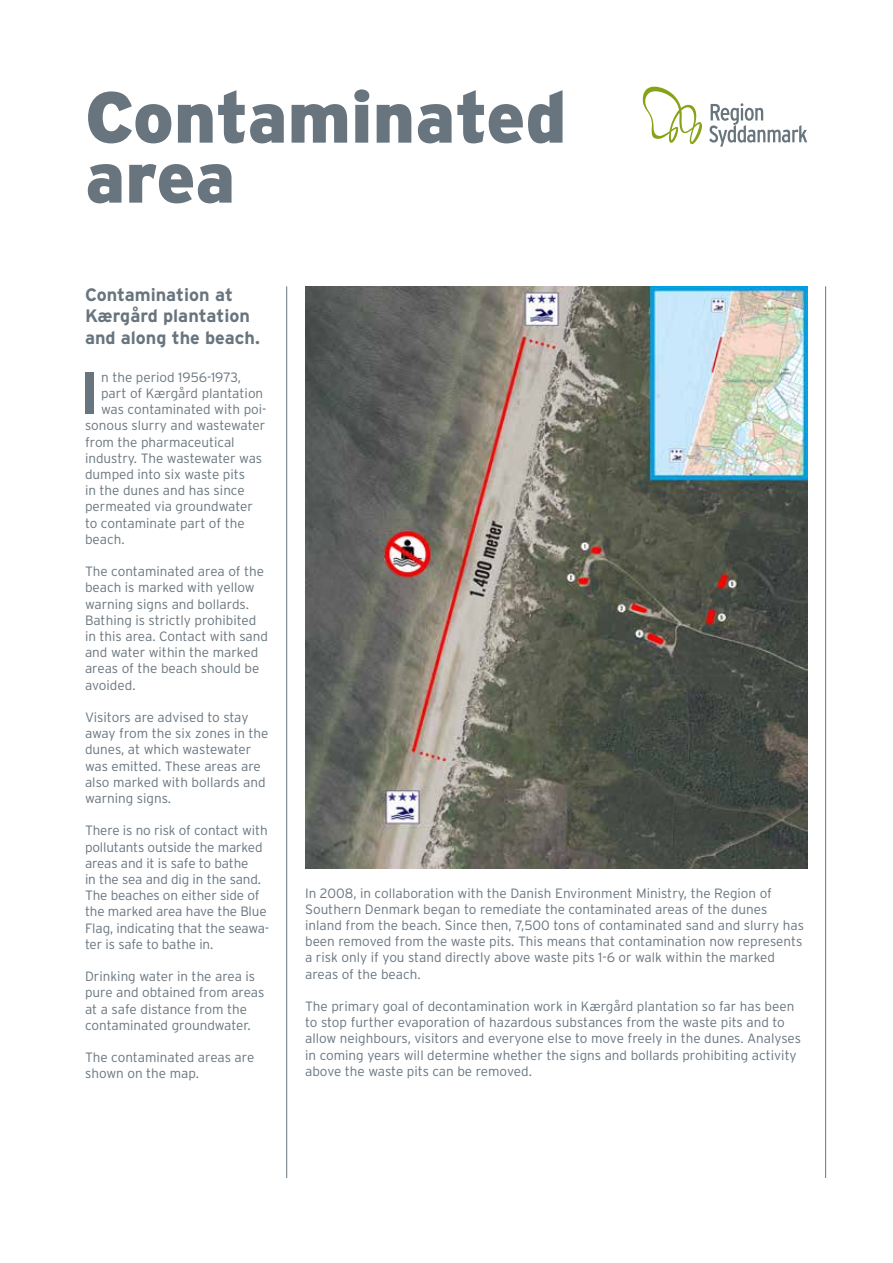
<style>
.page{position:relative;width:893px;height:1263px;background:#fff}
.page>*{position:absolute;margin:0;border:0;box-sizing:border-box;transform-origin:0 0}
.t1{font:900 72px/60px "Interstate";color:#68757e}
.t2{font:700 59.85px "Interstate";color:#68757e}
.t3{font:700 18px/21.6px "Interstate";color:#68757e}
.t4{font:300 13.5px/16.2px "Interstate";color:#68757e}
</style>
<div class="page">
<svg style="left:643px;top:87px;width:59px;height:58px"></svg>
<svg style="left:709px;top:103px;width:98px;height:44px"></svg>
<img style="left:305px;top:286px;width:502px;height:582px">
<hr style="left:286px;top:286px;width:1px;height:892px;background:#68757e">
<hr style="left:825px;top:286px;width:1px;height:892px;background:#68757e">
<h1 class="t1" style="left:85px;top:87px;width:483px">Contaminated area</h1>
<h3 class="t3" style="left:85px;top:283px;width:176px">Contamination at<br>Kærgård plantation and along the beach.</h3>
<h2 class="t2" style="left:80px;top:357px;width:22px">I</h2>
<p class="t4" style="left:101px;top:369px;width:141px">n the period 1956-1973,</p>
<p class="t4" style="left:101px;top:385px;width:164px">part of Kærgård plantation</p>
<p class="t4" style="left:101px;top:401px;width:167px">was contaminated with poi-</p>
<p class="t4" style="left:85px;top:417px;width:182px">sonous slurry and wastewater</p>
<p class="t4" style="left:85px;top:434px;width:151px">from the pharmaceutical</p>
<p class="t4" style="left:85px;top:450px;width:179px">industry. The wastewater was</p>
<p class="t4" style="left:85px;top:466px;width:161px">dumped into six waste pits</p>
<p class="t4" style="left:85px;top:482px;width:161px">in the dunes and has since</p>
<p class="t4" style="left:85px;top:498px;width:169px">permeated via groundwater</p>
<p class="t4" style="left:85px;top:515px;width:161px">to contaminate part of the</p>
<p class="t4" style="left:85px;top:531px;width:41px">beach.</p>
<p class="t4" style="left:85px;top:563px;width:185px">The contaminated area of the beach is marked with yellow warning signs and bollards.<br>Bathing is strictly prohibited in this area. Contact with sand and water within the marked areas of the beach should be avoided.</p>
<p class="t4" style="left:85px;top:709px;width:185px">Visitors are advised to stay away from the six zones in the dunes, at which wastewater was emitted. These areas are also marked with bollards and warning signs.</p>
<p class="t4" style="left:85px;top:822px;width:186px">There is no risk of contact with pollutants outside the marked areas and it is safe to bathe<br>in the sea and dig in the sand.<br>The beaches on either side of the marked area have the Blue<br>Flag, indicating that the seawa&shy;ter is safe to bathe in.</p>
<p class="t4" style="left:85px;top:968px;width:181px">Drinking water in the area is pure and obtained from areas at a safe distance from the contaminated groundwater.</p>
<p class="t4" style="left:85px;top:1049px;width:171px">The contaminated areas are shown on the map.</p>
<p class="t4" style="left:305px;top:884px;width:501px">In 2008, in collaboration with the Danish Environment Ministry, the Region of Southern Denmark began to remediate the contaminated areas of the dunes inland from the beach. Since then, 7,500 tons of contaminated sand and slurry has been removed from the waste pits. This means that contamination now represents a risk only if you stand directly above waste pits 1-6 or walk within the marked areas of the beach.</p>
<p class="t4" style="left:305px;top:998px;width:497px">The primary goal of decontamination work in Kærgård plantation so far has been to stop further evaporation of hazardous substances from the waste pits and to allow neighbours, visitors and everyone else to move freely in the dunes. Analyses in coming years will determine whether the signs and bollards prohibiting activity above the waste pits can be removed.</p>
</div>
